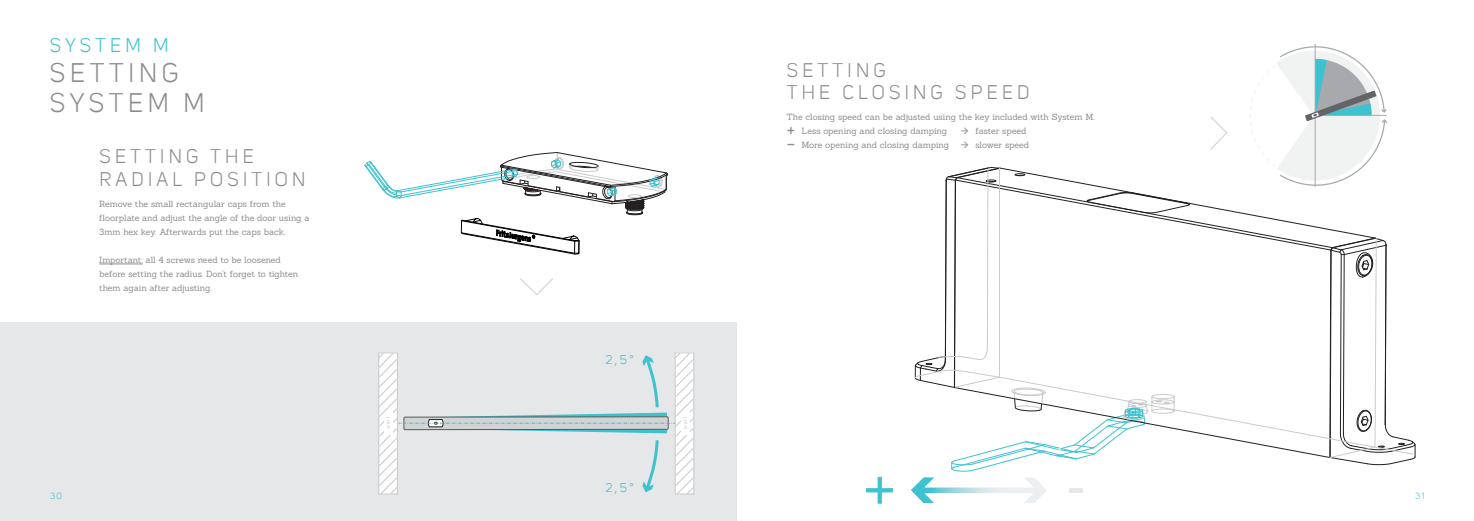
<style>
.page{position:relative;width:1474px;height:521px;background:#fff}
.page>*{position:absolute;margin:0;border:0;box-sizing:border-box;transform-origin:0 0}
.t1{font:52.5px "Uni Sans";color:#3dc2cf}
.t2{font:52.5px "Uni Sans";color:#e6e7e8}
.t3{font:26.25px/29.8px "Uni Sans";letter-spacing:.18em;color:#8a8c8e}
.t4{font:19.25px/22.8px "Uni Sans";letter-spacing:.22em;color:#8a8c8e}
.t5{font:19.25px "Uni Sans";letter-spacing:.215em;color:#3dc2cf}
.t6{font:12.25px "Uni Sans";color:#3dc2cf}
.t7{font:8.75px/14px "Sanchez";letter-spacing:-.005em;color:#8a8c8e}
.t8{font:8.75px "Uni Sans";color:#3dc2cf}
.t9{font:5.25px "Uni Sans";letter-spacing:.2em;color:#c7c8ca}
.s1{font-family:"Verdana";font-weight:700;font-size:10.5px}
</style>
<div class="page">
<div style="left:0;top:322px;width:737px;height:199px;background:#e6e7e8"></div>
<svg style="left:378px;top:352px;width:316px;height:142px"></svg>
<img style="left:911px;top:487px;width:134px;height:16px">
<svg style="left:364px;top:152px;width:304px;height:102px"></svg>
<svg style="left:520px;top:278px;width:33px;height:17px"></svg>
<hr style="left:1314px;top:44px;width:1px;height:143px;background:#a7a9ac">
<hr style="left:99px;top:264px;width:44px;height:1px;background:#8a8c8e">
<svg style="left:914px;top:46px;width:501px;height:446px"></svg>
<h3 class="t5" style="left:50px;top:37px;width:120px">SYSTEM M</h3>
<h2 class="t3" style="left:50px;top:59px;width:156px">SETTING<br>SYSTEM M</h2>
<h3 class="t4" style="left:786px;top:60px;width:244px">SETTING<br>THE CLOSING SPEED</h3>
<p class="t7" style="left:786px;top:110px;width:310px">The closing speed can be adjusted using the key included with System M. <span class="s1">+</span> Less opening and closing damping</p>
<p class="t7" style="left:960px;top:124px;width:68px">→ faster speed</p>
<h3 class="t4" style="left:99px;top:146px;width:207px">SETTING THE<br>RADIAL POSITION</h3>
<p class="t7" style="left:99px;top:197px;width:212px">Remove the small rectangular caps from the floorplate and adjust the angle of the door using a<br>3mm hex key. Afterwards put the caps back.</p>
<p class="t7" style="left:99px;top:253px;width:200px">Important: all 4 screws need to be loosened before setting the radius. Don’t forget to tighten them again after adjusting.</p>
<h3 class="t6" style="left:605px;top:355px;width:30px">2,5°</h3>
<p class="t9" style="left:386px;top:429px;width:13px;rotate:-90deg">wall</p>
<p class="t9" style="left:683px;top:429px;width:13px;rotate:-90deg">wall</p>
<p class="t7" style="left:786px;top:138px;width:164px"><span class="s1">−</span> More opening and closing damping</p>
<p class="t7" style="left:960px;top:138px;width:70px">→ slower speed</p>
<h1 class="t1" style="left:864px;top:459px;width:32px">+</h1>
<h1 class="t2" style="left:1065px;top:457px;width:21px">-</h1>
<h3 class="t6" style="left:605px;top:482px;width:30px">2,5°</h3>
<p class="t8" style="left:50px;top:493px;width:14px">30</p>
<p class="t8" style="left:1415px;top:493px;width:11px">31</p>
</div>
